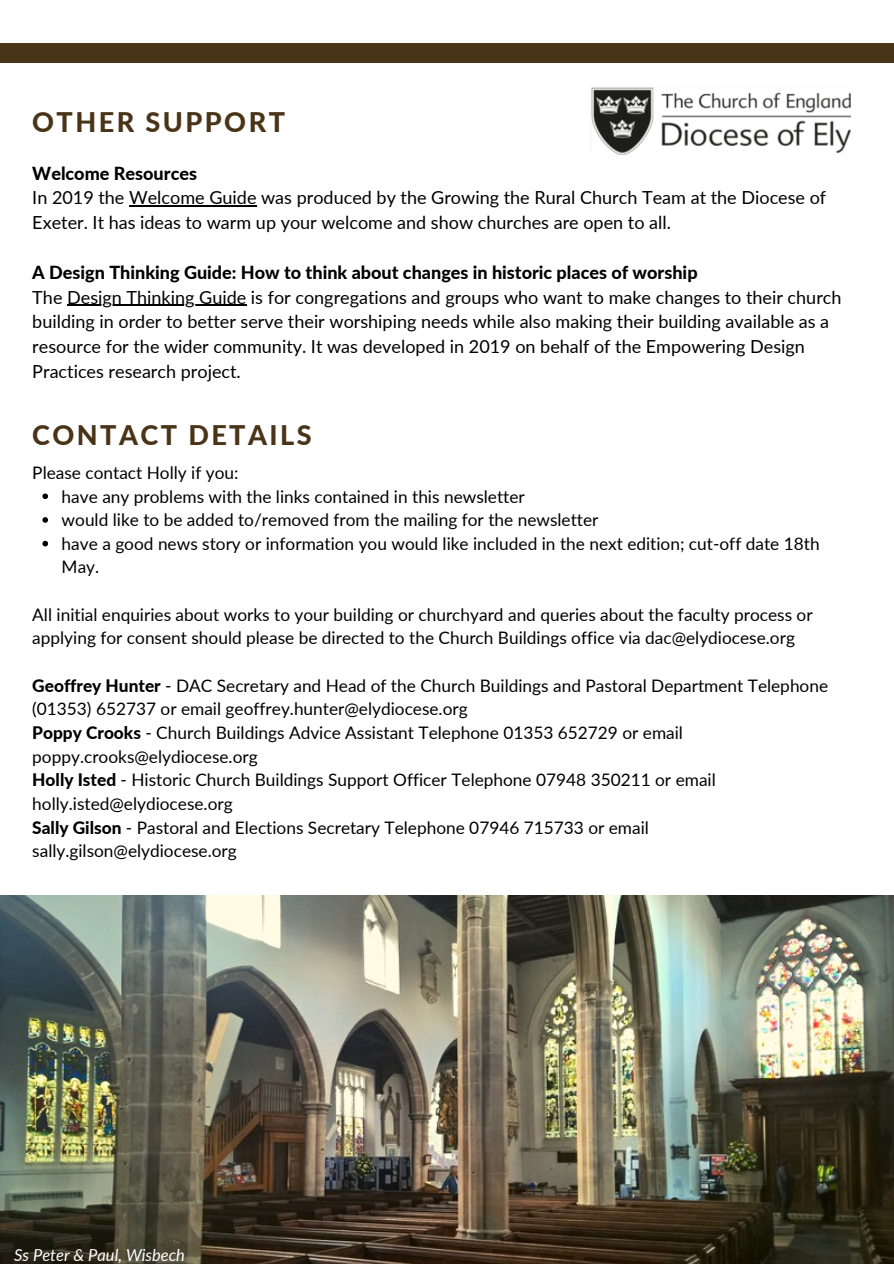
<style>
.page{position:relative;width:894px;height:1264px;background:#fff}
.page>*{position:absolute;margin:0;border:0;box-sizing:border-box;transform-origin:0 0}
.t1{font:800 27px "Lato";letter-spacing:.09em;color:#493418}
.t2{font:18px/24.8px "Lato";color:#000}
.t3{font:800 18px "Lato";color:#000}
.t4{font:17.25px/23.7px "Lato";color:#000}
.t5{font:italic 16.5px "Lato";color:#fff}
.s1{font-weight:800}
</style>
<div class="page">
<div style="left:0;top:44px;width:893px;height:19px;background:#493418"></div>
<svg style="left:42px;top:493px;width:6px;height:6px"></svg>
<svg style="left:42px;top:517px;width:6px;height:6px"></svg>
<svg style="left:42px;top:541px;width:6px;height:5px"></svg>
<img style="left:0;top:895px;width:893px;height:368px">
<img style="left:591px;top:87px;width:259px;height:68px">
<hr style="left:129px;top:205px;width:127px;height:2px;background:#000">
<hr style="left:67px;top:305px;width:179px;height:1px;background:#000">
<p class="t1" style="left:32px;top:105px;width:254px">OTHER SUPPORT</p>
<p class="t3" style="left:32px;top:162px;width:166px">Welcome Resources</p>
<p class="t2" style="left:32px;top:185px;width:795px">In 2019 the Welcome Guide was produced by the Growing the Rural Church Team at the Diocese of<br>Exeter. It has ideas to warm up your welcome and show churches are open to all.</p>
<p class="t3" style="left:32px;top:261px;width:666px">A Design Thinking Guide: How to think about changes in historic places of worship</p>
<p class="t2" style="left:32px;top:284px;width:810px">The Design Thinking Guide is for congregations and groups who want to make changes to their church building in order to better serve their worshiping needs while also making their building available as a resource for the wider community. It was developed in 2019 on behalf of the Empowering Design Practices research project.</p>
<p class="t1" style="left:32px;top:418px;width:281px">CONTACT DETAILS</p>
<p class="t4" style="left:32px;top:460px;width:208px">Please contact Holly if you:</p>
<p class="t4" style="left:62px;top:484px;width:464px">have any problems with the links contained in this newsletter</p>
<p class="t4" style="left:62px;top:507px;width:538px">would like to be added to/removed from the mailing for the newsletter</p>
<p class="t4" style="left:62px;top:531px;width:759px">have a good news story or information you would like included in the next edition; cut-off date 18th<br>May.</p>
<p class="t4" style="left:32px;top:602px;width:781px">All initial enquiries about works to your building or churchyard and queries about the faculty process or applying for consent should please be directed to the Church Buildings office via dac@elydiocese.org</p>
<p class="t4" style="left:32px;top:673px;width:797px"><span class="s1">Geoffrey Hunter</span> - DAC Secretary and Head of the Church Buildings and Pastoral Department Telephone (01353) 652737 or email geoffrey.hunter@elydiocese.org</p>
<p class="t4" style="left:32px;top:720px;width:652px"><span class="s1">Poppy Crooks</span> - Church Buildings Advice Assistant Telephone 01353 652729 or email poppy.crooks@elydiocese.org</p>
<p class="t4" style="left:32px;top:767px;width:684px"><span class="s1">Holly Isted</span> - Historic Church Buildings Support Officer Telephone 07948 350211 or email holly.isted@elydiocese.org</p>
<p class="t4" style="left:32px;top:815px;width:618px"><span class="s1">Sally Gilson</span> - Pastoral and Elections Secretary Telephone 07946 715733 or email sally.gilson@elydiocese.org</p>
<p class="t5" style="left:14px;top:1244px;width:172px">Ss Peter &amp; Paul, Wisbech</p>
</div>
